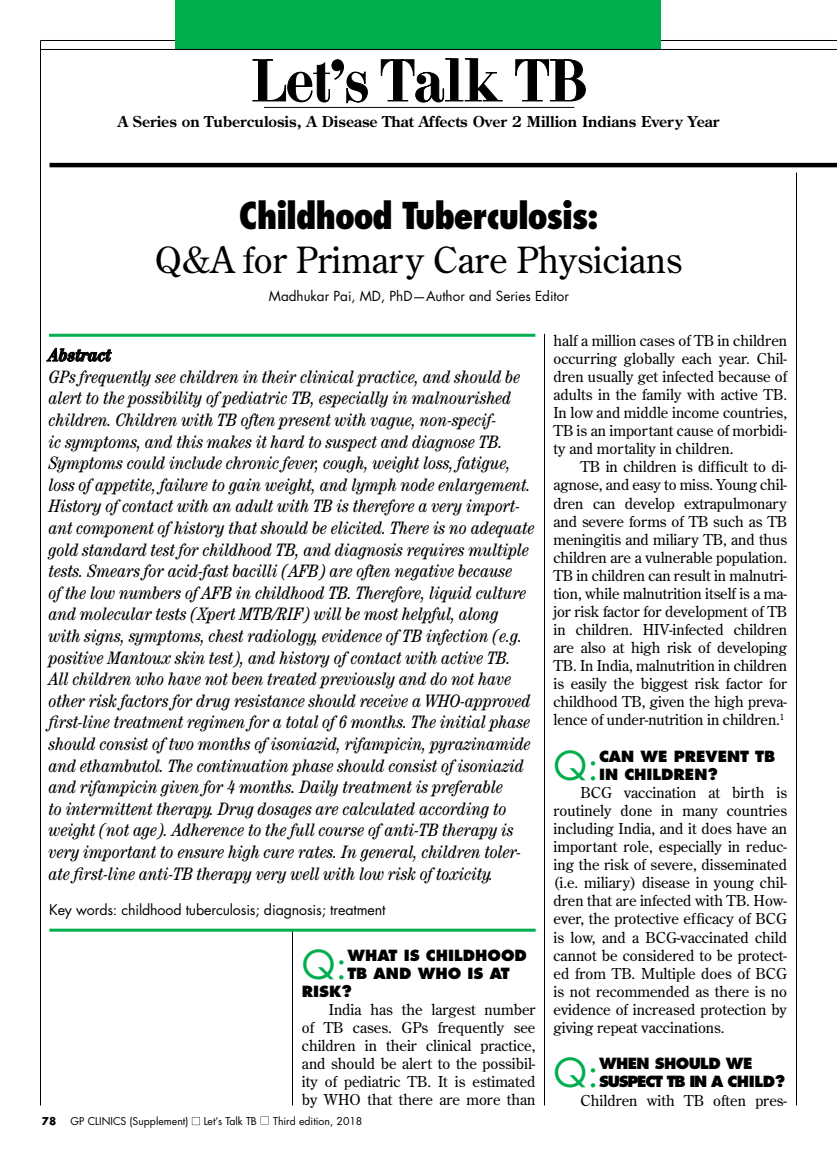
<style>
.page{position:relative;width:837px;height:1161px;background:#fff}
.page>*{position:absolute;margin:0;border:0;box-sizing:border-box;transform-origin:0 0}
.t1{font:54px "Didi Font";letter-spacing:-.025em;color:#000}
.t2{font:38.85px "Futura Std";color:#00ae4d}
.t3{font:36px "Century Old Style Std";color:#000}
.t4{font:800 condensed 36px "Futura Std";letter-spacing:-.03em;color:#000}
.t5{font:italic condensed 18px/21.6px "Century Std";color:#000}
.t6{font:italic 700 condensed 18px "Century Std";color:#000}
.t7{font:15px/18px "Century Old Style Std";color:#000;text-align:justify}
.t8{font:800 15px/18px "Futura Std";color:#000}
.t9{font:700 15px "Century Old Style Std";color:#000}
.t10{font:14.25px "Futura Std";letter-spacing:-.01em;color:#000}
.t11{font:13.5px "Futura Std";color:#000}
.t12{font:10.5px "Futura Std";color:#000}
.t13{font:700 10.5px "Futura Std";color:#000}
</style>
<div class="page">
<svg style="left:261px;top:1116px;width:8px;height:8px"></svg>
<svg style="left:192px;top:1117px;width:8px;height:8px"></svg>
<hr style="left:40px;top:40px;width:797px;height:1px;background:#000">
<hr style="left:264px;top:107px;width:310px;height:1px;background:#000">
<svg style="left:252px;top:59px;width:116px;height:45px"></svg>
<svg style="left:381px;top:58px;width:122px;height:45px"></svg>
<svg style="left:515px;top:59px;width:71px;height:43px"></svg>
<hr style="left:544px;top:334px;width:1px;height:772px;background:#000">
<svg style="left:46px;top:348px;width:66px;height:14px"></svg>
<hr style="left:49px;top:334px;width:486px;height:3px;background:#00ae4d">
<hr style="left:50px;top:163px;width:787px;height:4px;background:#000">
<hr style="left:292px;top:931px;width:1px;height:175px;background:#000">
<hr style="left:49px;top:929px;width:487px;height:3px;background:#00ae4d">
<hr style="left:40px;top:40px;width:1px;height:1065px;background:#000">
<hr style="left:796px;top:172px;width:1px;height:933px;background:#000">
<div style="left:176px;top:0;width:486px;height:50px;background:#00ae4d"></div>
<hr style="left:40px;top:49px;width:797px;height:1px;background:#000">
<h1 class="t1" style="left:251px;top:48px;width:338px">Let’s Talk TB</h1>
<p class="t9" style="left:118px;top:111px;width:603px">A Series on Tuberculosis, A Disease That Affects Over 2 Million Indians Every Year</p>
<h3 class="t4" style="left:239px;top:194px;width:361px">Childhood Tuberculosis:</h3>
<h3 class="t3" style="left:155px;top:236px;width:529px">Q&amp;A for Primary Care Physicians</h3>
<p class="t11" style="left:269px;top:288px;width:301px">Madhukar Pai, MD, PhD—Author and Series Editor</p>
<p class="t6" style="left:49px;top:345px;width:64px">Abstract</p>
<p class="t5" style="left:49px;top:366px;width:488px">GPs frequently see children in their clinical practice, and should be alert to the possibility of pediatric TB, especially in malnourished children. Children with TB often present with vague, non-specif-<br>ic symptoms, and this makes it hard to suspect and diagnose TB.<br>Symptoms could include chronic fever, cough, weight loss, fatigue, loss of appetite, failure to gain weight, and lymph node enlargement.<br>History of contact with an adult with TB is therefore a very import&shy;ant component of history that should be elicited. There is no adequate gold standard test for childhood TB, and diagnosis requires multiple tests. Smears for acid-fast bacilli (AFB) are often negative because<br>of the low numbers of AFB in childhood TB. Therefore, liquid culture and molecular tests (Xpert MTB/RIF) will be most helpful, along with signs, symptoms, chest radiology, evidence of TB infection (e.g. positive Mantoux skin test), and history of contact with active TB.<br>All children who have not been treated previously and do not have other risk factors for drug resistance should receive a WHO-approved first-line treatment regimen for a total of 6 months. The initial phase should consist of two months of isoniazid, rifampicin, pyrazinamide and ethambutol. The continuation phase should consist of isoniazid and rifampicin given for 4 months. Daily treatment is preferable<br>to intermittent therapy. Drug dosages are calculated according to weight (not age). Adherence to the full course of anti-TB therapy is very important to ensure high cure rates. In general, children toler&shy;ate first-line anti-TB therapy very well with low risk of toxicity.</p>
<p class="t10" style="left:49px;top:901px;width:338px">Key words: childhood tuberculosis; diagnosis; treatment</p>
<h2 class="t2" style="left:302px;top:940px;width:47px">Q:</h2>
<p class="t8" style="left:347px;top:946px;width:154px">WHAT IS CHILDHOOD<br>TB AND</p>
<p class="t8" style="left:418px;top:964px;width:84px">WHO IS AT</p>
<p class="t8" style="left:302px;top:982px;width:52px">RISK?</p>
<p class="t7" style="left:302px;top:1000px;width:235px;text-indent:27px">India has the largest number of TB cases. GPs frequently see children in their clinical practice, and should be alert to the possibil&shy;ity of pediatric TB. It is estimated by WHO that there are more than</p>
<p class="t13" style="left:42px;top:1114px;width:16px">78</p>
<p class="t12" style="left:71px;top:1114px;width:119px">GP Clinics (Supplement)</p>
<p class="t12" style="left:204px;top:1114px;width:55px">Let’s Talk TB</p>
<p class="t12" style="left:273px;top:1114px;width:91px">Third edition, 2018</p>
<p class="t7" style="left:554px;top:331px;width:235px">half a million cases of TB in children occurring globally each year. Chil&shy;dren usually get infected because of adults in the family with active TB.<br>In low and middle income countries, TB is an important cause of morbidi&shy;ty and mortality in children.</p>
<p class="t7" style="left:554px;top:458px;width:235px;text-indent:27px">TB in children is difficult to di&shy;agnose, and easy to miss. Young chil&shy;dren can develop extrapulmonary and severe forms of TB such as TB meningitis and miliary TB, and thus children are a vulnerable population.<br>TB in children can result in malnutri&shy;tion, while malnutrition itself is a ma&shy;jor risk factor for development of TB in children. HIV-infected children are also at high risk of developing TB. In India, malnutrition in children is easily the biggest risk factor for childhood TB, given the high preva&shy;lence of under-nutrition in children.<sup>1</sup></p>
<h2 class="t2" style="left:554px;top:741px;width:47px">Q:</h2>
<p class="t8" style="left:599px;top:747px;width:24px">CAN</p>
<p class="t8" style="left:641px;top:747px;width:45px">WE PRE</p>
<p class="t8" style="left:705px;top:747px;width:24px">VENT</p>
<p class="t8" style="left:755px;top:747px;width:21px">TB</p>
<p class="t8" style="left:599px;top:765px;width:59px">IN CHILDREN</p>
<p class="t8" style="left:707px;top:765px;width:12px">?</p>
<p class="t7" style="left:554px;top:783px;width:235px;text-indent:27px">BCG vaccination at birth is routinely done in many countries including India, and it does have an important role, especially in reduc&shy;ing the risk of severe, disseminated (i.e. miliary) disease in young chil&shy;dren that are infected with TB. How&shy;ever, the protective efficacy of BCG is low, and a BCG-vaccinated child cannot be considered to be protect&shy;ed from TB. Multiple does of BCG is not recommended as there is no evidence of increased protection by giving repeat vaccinations.</p>
<h2 class="t2" style="left:554px;top:1048px;width:47px">Q:</h2>
<p class="t8" style="left:599px;top:1055px;width:89px">WHEN SHOULD</p>
<p class="t8" style="left:726px;top:1055px;width:26px">WE</p>
<p class="t8" style="left:599px;top:1073px;width:11px">SUSPECT</p>
<p class="t8" style="left:667px;top:1073px;width:120px">TB IN ACHILD?</p>
<p class="t7" style="left:581px;top:1091px;width:208px">Children with TB often pres-</p>
</div>
